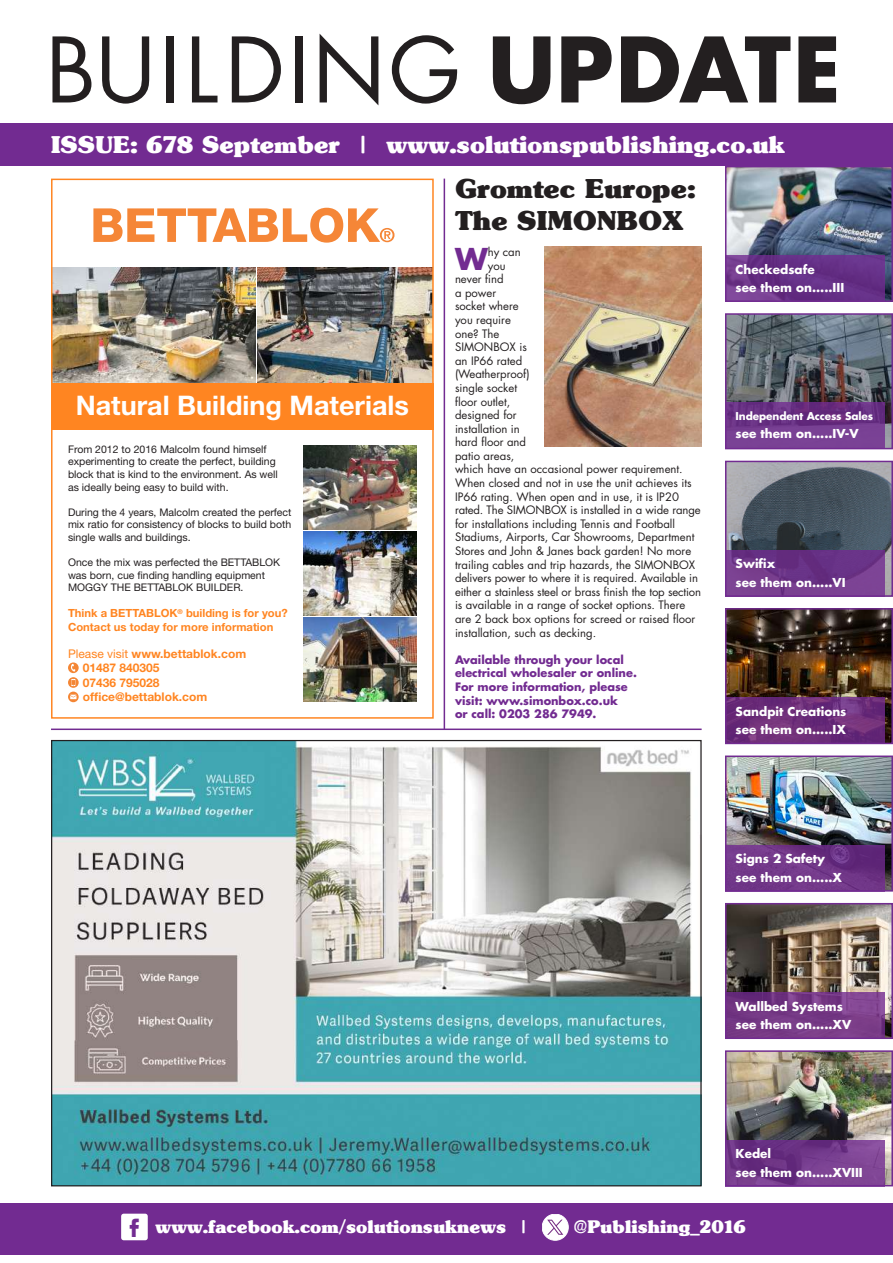
<style>
.page{position:relative;width:893px;height:1263px;background:#fff}
.page>*{position:absolute;margin:0;border:0;box-sizing:border-box;transform-origin:0 0}
.t1{font:87.6px "Futura Std";letter-spacing:.04em;color:#231f20}
.t2{font:700 29.4px "Futura Std";color:#722b91}
.t3{font:900 27px/32.4px "Subway";color:#231f20}
.t4{font:700 27px "Helvetica Neue LT Std";color:#fff}
.t5{font:900 24px "Subway";color:#fff}
.t6{font:900 18px "Subway";color:#fff}
.t7{font:700 12px/18.6px "Futura Std";color:#fff}
.t8{font:700 12px/14.4px "Helvetica Neue LT Std";color:#ff8521}
.t9{font:11.4px "Futura Std";color:#231f20}
.t10{font:700 11.4px/13.6px "Futura Std";color:#722b91}
.t11{font:700 11.25px/13.5px "Helvetica Neue LT Std";color:#ff8521}
.t12{font:10.5px/12.6px "Helvetica Neue LT Std";color:#231f20}
.t13{font:700 10.5px "Futura Std";letter-spacing:-.01em;color:#fff}
.s1{font-weight:700}
.s2{font-weight:400}
.s3{font-family:"Modern Pictograms";font-weight:400;font-size:29.7px;color:#722b91}
</style>
<div class="page">
<div style="left:0;top:1203px;width:893px;height:51px;background:#722b91"></div>
<div style="left:0;top:123px;width:893px;height:43px;background:#722b91"></div>
<img style="left:53px;top:742px;width:647px;height:442px">
<div style="left:121px;top:1214px;width:27px;height:26px;background:#fff;border-radius:3px"></div>
<div style="left:542px;top:1214px;width:26px;height:26px;background:#fff;border-radius:50%"></div>
<div style="left:542px;top:1214px;width:26px;height:26px;border:1px solid #fff;border-radius:50%"></div>
<svg style="left:547px;top:1219px;width:16px;height:16px"></svg>
<img style="left:728px;top:169px;width:162px;height:130px">
<div style="left:725px;top:166px;width:168px;height:136px;border:2px solid #722b91"></div>
<svg style="left:725px;top:255px;width:159px;height:47px;fill:#663088"></svg>
<img style="left:728px;top:464px;width:162px;height:130px">
<div style="left:725px;top:461px;width:168px;height:136px;border:2px solid #722b91"></div>
<svg style="left:725px;top:550px;width:159px;height:47px"></svg>
<img style="left:728px;top:758px;width:162px;height:130px">
<div style="left:725px;top:755px;width:168px;height:136px;border:2px solid #722b91"></div>
<svg style="left:725px;top:845px;width:159px;height:46px;fill:#713688"></svg>
<img style="left:728px;top:316px;width:162px;height:130px">
<div style="left:725px;top:313px;width:168px;height:136px;border:2px solid #722b91"></div>
<svg style="left:725px;top:403px;width:159px;height:46px;fill:#733a90"></svg>
<img style="left:728px;top:611px;width:162px;height:130px">
<div style="left:725px;top:608px;width:168px;height:136px;border:2px solid #722b91"></div>
<svg style="left:725px;top:697px;width:159px;height:47px;fill:#6c2c79"></svg>
<img style="left:728px;top:906px;width:162px;height:130px">
<div style="left:725px;top:903px;width:168px;height:136px;border:2px solid #722b91"></div>
<svg style="left:725px;top:992px;width:159px;height:47px;fill:#763986"></svg>
<img style="left:728px;top:1053px;width:162px;height:130px">
<div style="left:725px;top:1050px;width:168px;height:136px;border:2px solid #722b91"></div>
<svg style="left:725px;top:1140px;width:159px;height:46px"></svg>
<img style="left:54px;top:268px;width:201px;height:115px">
<img style="left:257px;top:268px;width:174px;height:115px">
<div style="left:51px;top:179px;width:383px;height:540px;border:2px solid #ff8521"></div>
<svg style="left:93px;top:208px;width:301px;height:35px"></svg>
<img style="left:304px;top:445px;width:113px;height:84px">
<img style="left:304px;top:618px;width:113px;height:84px">
<img style="left:304px;top:531px;width:113px;height:84px">
<svg style="left:68px;top:662px;width:11px;height:11px"></svg>
<svg style="left:71px;top:664px;width:4px;height:8px"></svg>
<svg style="left:68px;top:677px;width:11px;height:11px"></svg>
<svg style="left:71px;top:679px;width:4px;height:7px"></svg>
<svg style="left:68px;top:692px;width:11px;height:10px"></svg>
<svg style="left:70px;top:695px;width:6px;height:4px"></svg>
<div style="left:51px;top:383px;width:383px;height:46px;background:#ff8521"></div>
<hr style="left:51px;top:728px;width:651px;height:2px;background:#722b91">
<hr style="left:444px;top:179px;width:1px;height:550px;background:#722b91">
<img style="left:544px;top:247px;width:158px;height:199px">
<h1 class="t1" style="left:46px;top:14px;width:797px">BUILDING <span class="s1">UPDATE</span></h1>
<h3 class="t5" style="left:51px;top:131px;width:735px">ISSUE: 678 September | www.solutionspublishing.co.uk</h3>
<h3 class="t4" style="left:76px;top:388px;width:335px">Natural Building Materials</h3>
<p class="t12" style="left:68px;top:443px;width:211px">From 2012 to 2016 Malcolm found himself experimenting to create the perfect, building block that is kind to the environment. As well as ideally being easy to build with.</p>
<p class="t12" style="left:68px;top:506px;width:225px;text-align:justify">During the 4 years, Malcolm created the perfect mix ratio for consistency of blocks to build both single walls and buildings.</p>
<p class="t12" style="left:68px;top:556px;width:214px">Once the mix was perfected the BETTABLOK was born, cue finding handling equipment<br>MOGGY THE BETTABLOK BUILDER.</p>
<p class="t11" style="left:68px;top:606px;width:221px">Think a BETTABLOK<sup>®</sup> building is for you?<br>Contact us today for more information</p>
<p class="t8" style="left:83px;top:646px;width:165px;text-indent:-15px"><span class="s2">Please visit</span> www.bettablok.com<br>01487 840305<br>07436 795028 office@bettablok.com</p>
<h3 class="t3" style="left:455px;top:172px;width:242px">Gromtec Europe:<br>The SIMONBOX</h3>
<h2 class="t2" style="left:455px;top:239px;width:34px">W</h2>
<p class="t9" style="left:488px;top:244px;width:35px">hy can</p>
<p class="t9" style="left:488px;top:258px;width:19px">you</p>
<p class="t9" style="left:455px;top:272px;width:50px">never find</p>
<p class="t9" style="left:455px;top:285px;width:43px">a power</p>
<p class="t9" style="left:455px;top:299px;width:65px">socket where</p>
<p class="t9" style="left:455px;top:312px;width:57px">you require</p>
<p class="t9" style="left:455px;top:326px;width:46px">one? The</p>
<p class="t9" style="left:455px;top:340px;width:73px">SIMONBOX is</p>
<p class="t9" style="left:455px;top:353px;width:69px">an IP66 rated</p>
<p class="t9" style="left:455px;top:367px;width:76px">(Weatherproof)</p>
<p class="t9" style="left:455px;top:380px;width:64px">single socket</p>
<p class="t9" style="left:455px;top:394px;width:57px">floor outlet,</p>
<p class="t9" style="left:455px;top:408px;width:63px">designed for</p>
<p class="t9" style="left:455px;top:421px;width:66px">installation in</p>
<p class="t9" style="left:455px;top:435px;width:73px">hard floor and</p>
<p class="t9" style="left:455px;top:448px;width:61px">patio areas,</p>
<p class="t9" style="left:455px;top:462px;width:229px">which have an occasional power requirement.</p>
<p class="t9" style="left:455px;top:476px;width:238px">When closed and not in use the unit achieves its</p>
<p class="t9" style="left:455px;top:489px;width:225px">IP66 rating. When open and in use, it is IP20</p>
<p class="t9" style="left:455px;top:503px;width:247px">rated. The SIMONBOX is installed in a wide range</p>
<p class="t9" style="left:455px;top:516px;width:222px">for installations including Tennis and Football</p>
<p class="t9" style="left:455px;top:530px;width:241px">Stadiums, Airports, Car Showrooms, Department</p>
<p class="t9" style="left:455px;top:543px;width:238px">Stores and John &amp; Janes back garden! No more</p>
<p class="t9" style="left:455px;top:557px;width:242px">trailing cables and trip hazards, the SIMONBOX</p>
<p class="t9" style="left:455px;top:571px;width:244px">delivers power to where it is required. Available in</p>
<p class="t9" style="left:455px;top:584px;width:248px">either a stainless steel or brass finish the top section</p>
<p class="t9" style="left:455px;top:598px;width:232px">is available in a range of socket options. There</p>
<p class="t9" style="left:455px;top:611px;width:242px">are 2 back box options for screed or raised floor</p>
<p class="t9" style="left:455px;top:625px;width:143px">installation, such as decking.</p>
<p class="t10" style="left:455px;top:652px;width:183px">Available through your local electrical wholesaler or online.<br>For more information, please visit: www.simonbox.co.uk<br>or call: 0203 286 7949.</p>
<p class="t7" style="left:736px;top:260px;width:110px">Checkedsafe<br>see them on.....III</p>
<p class="t13" style="left:736px;top:409px;width:139px">Independent Access Sales</p>
<p class="t7" style="left:736px;top:424px;width:125px">see them on.....IV-V</p>
<p class="t7" style="left:736px;top:554px;width:111px">Swifix<br>see them on.....VI</p>
<p class="t7" style="left:736px;top:702px;width:112px">Sandpit Creations see them on.....IX</p>
<p class="t7" style="left:736px;top:849px;width:108px">Signs 2 Safety see them on.....X</p>
<p class="t7" style="left:736px;top:997px;width:117px">Wallbed Systems see them on.....XV</p>
<p class="t7" style="left:736px;top:1144px;width:129px">Kedel<br>see them on.....XVIII</p>
<h3 class="t6" style="left:128px;top:1216px;width:402px"><span class="s3">F</span> www.facebook.com/solutionsuknews |</h3>
<h3 class="t6" style="left:573px;top:1216px;width:174px">@Publishing_2016</h3>
</div>
